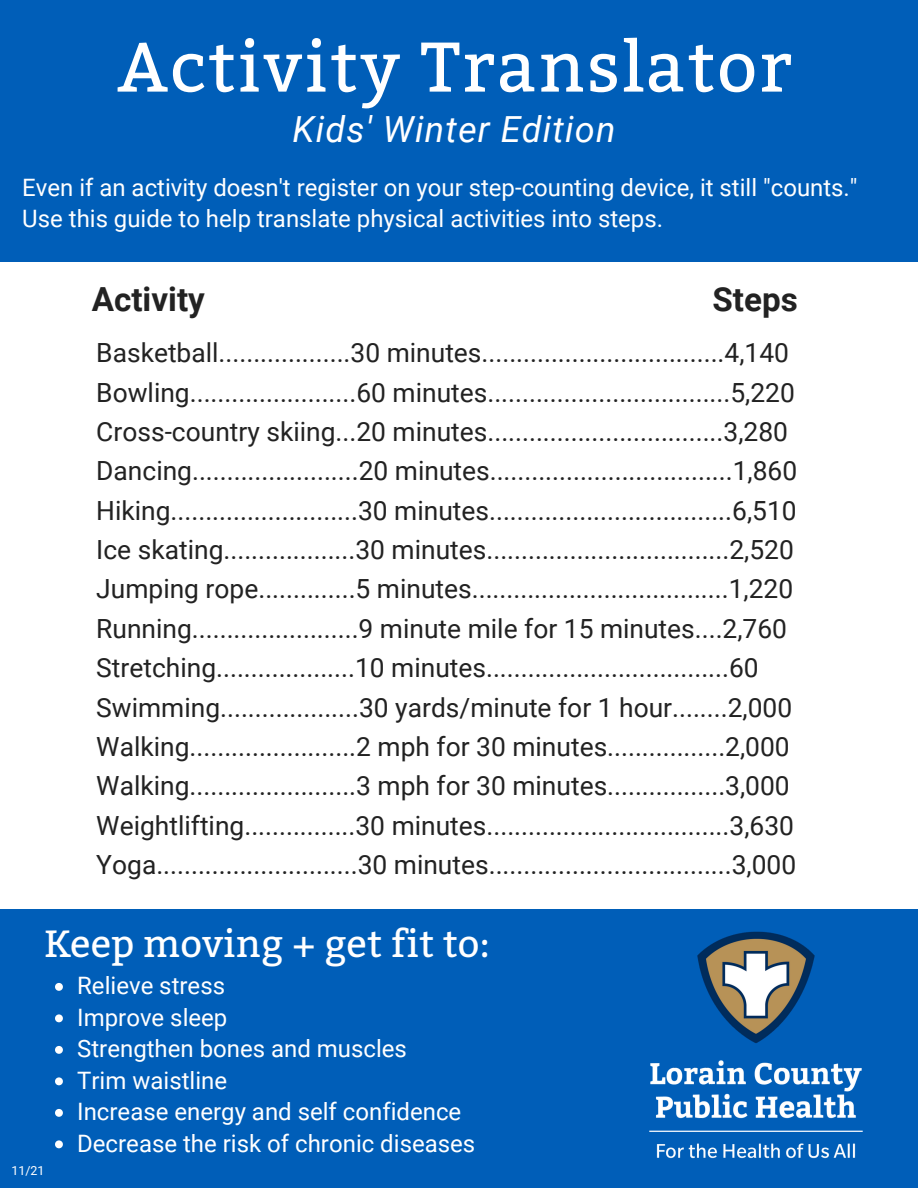
<style>
.page{position:relative;width:918px;height:1188px;background:#fff}
.page>*{position:absolute;margin:0;border:0;box-sizing:border-box;transform-origin:0 0}
.t1{font:70.05px "Bitter";letter-spacing:.03em;color:#fff}
.t2{font:37.95px "Bitter";color:#fff}
.t3{font:italic 36px "Roboto";letter-spacing:.03em;color:#fff}
.t4{font:700 33.15px "Roboto";color:#222}
.t5{font:26.4px "Roboto";color:#222}
.t6{font:24px/30.3px "Roboto";color:#fff}
.t7{font:12.45px "Roboto";color:#fff}
</style>
<div class="page">
<div style="left:0;top:0;width:918px;height:261px;background:#005eb8"></div>
<div style="left:0;top:909px;width:918px;height:279px;background:#005eb8"></div>
<img style="left:649px;top:931px;width:214px;height:228px">
<svg style="left:55px;top:983px;width:8px;height:8px"></svg>
<svg style="left:55px;top:1014px;width:8px;height:8px"></svg>
<svg style="left:55px;top:1046px;width:8px;height:8px"></svg>
<svg style="left:55px;top:1077px;width:8px;height:8px"></svg>
<svg style="left:55px;top:1109px;width:8px;height:8px"></svg>
<svg style="left:55px;top:1140px;width:8px;height:8px"></svg>
<p class="t1" style="left:117px;top:24px;width:676px">Activity Translator</p>
<p class="t3" style="left:293px;top:108px;width:324px">Kids' Winter Edition</p>
<p class="t6" style="left:22px;top:173px;width:837px">Even if an activity doesn't register on your step-counting device, it still "counts."<br>Use this guide to help translate physical activities into steps.</p>
<p class="t4" style="left:92px;top:280px;width:115px">Activity</p>
<p class="t4" style="left:712px;top:280px;width:87px">Steps</p>
<p class="t5" style="left:96px;top:338px;width:694px">Basketball...................30 minutes...................................4,140</p>
<p class="t5" style="left:96px;top:377px;width:700px">Bowling........................60 minutes...................................5,220</p>
<p class="t5" style="left:96px;top:416px;width:693px">Cross-country skiing...20 minutes..................................3,280</p>
<p class="t5" style="left:96px;top:456px;width:702px">Dancing........................20 minutes...................................1,860</p>
<p class="t5" style="left:96px;top:495px;width:702px">Hiking...........................30 minutes...................................6,510</p>
<p class="t5" style="left:96px;top:535px;width:699px">Ice skating...................30 minutes...................................2,520</p>
<p class="t5" style="left:96px;top:574px;width:698px">Jumping rope..............5 minutes.....................................1,220</p>
<p class="t5" style="left:96px;top:613px;width:692px">Running........................9 minute mile for 15 minutes....2,760</p>
<p class="t5" style="left:96px;top:653px;width:664px">Stretching....................10 minutes...................................60</p>
<p class="t5" style="left:96px;top:692px;width:697px">Swimming....................30 yards/minute for 1 hour........2,000</p>
<p class="t5" style="left:96px;top:731px;width:695px">Walking........................2 mph for 30 minutes.................2,000</p>
<p class="t5" style="left:96px;top:771px;width:695px">Walking........................3 mph for 30 minutes.................3,000</p>
<p class="t5" style="left:96px;top:810px;width:699px">Weightlifting................30 minutes...................................3,630</p>
<p class="t5" style="left:96px;top:850px;width:701px">Yoga.............................30 minutes...................................3,000</p>
<p class="t2" style="left:44px;top:920px;width:448px">Keep moving + get fit to:</p>
<p class="t7" style="left:12px;top:1163px;width:35px">11/21</p>
<p class="t6" style="left:77px;top:971px;width:149px">Relieve stress</p>
<p class="t6" style="left:77px;top:1002px;width:152px">Improve sleep</p>
<p class="t6" style="left:77px;top:1034px;width:331px">Strengthen bones and muscles</p>
<p class="t6" style="left:77px;top:1065px;width:151px">Trim waistline</p>
<p class="t6" style="left:77px;top:1097px;width:386px">Increase energy and self confidence</p>
<p class="t6" style="left:77px;top:1128px;width:400px">Decrease the risk of chronic diseases</p>
</div>
